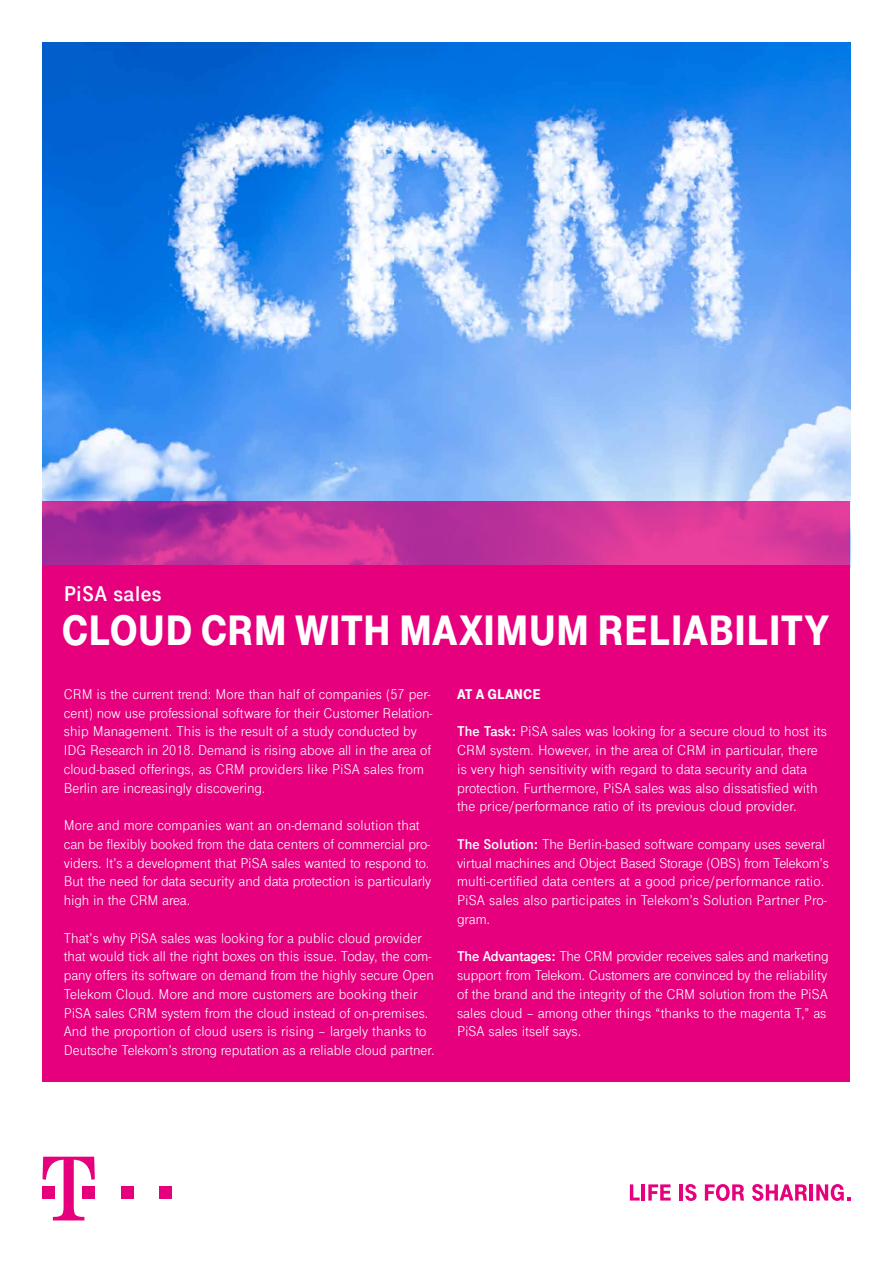
<style>
.page{position:relative;width:893px;height:1263px;background:#fff}
.page>*{position:absolute;margin:0;border:0;box-sizing:border-box;transform-origin:0 0}
.t1{font:900 45px "Tele Grotesk Next";letter-spacing:-.005em;color:#fff}
.t2{font:700 22.5px "Tele Grotesk Next";letter-spacing:.01em;color:#fff}
.t3{font:15px/18.8px "Tele Grotesk Next";color:#fff}
.t4{font:900 15px "Tele Grotesk Next";color:#fff}
.s1{font-weight:700}
</style>
<div class="page">
<img style="left:43px;top:43px;width:807px;height:458px">
<svg style="left:43px;top:501px;width:807px;height:64px;background:#c5339a"></svg>
<div style="left:43px;top:565px;width:807px;height:516px;background:#e6007d"></div>
<svg style="left:630px;top:1184px;width:10px;height:16px"></svg>
<hr style="left:642px;top:1184px;width:3px;height:16px;background:#e6007d">
<svg style="left:648px;top:1184px;width:23px;height:16px"></svg>
<hr style="left:679px;top:1184px;width:4px;height:16px;background:#e6007d">
<svg style="left:685px;top:1184px;width:12px;height:17px"></svg>
<svg style="left:705px;top:1184px;width:39px;height:17px"></svg>
<svg style="left:752px;top:1184px;width:55px;height:17px"></svg>
<hr style="left:810px;top:1184px;width:3px;height:16px;background:#e6007d">
<svg style="left:816px;top:1184px;width:34px;height:17px"></svg>
<div style="left:121px;top:1186px;width:13px;height:13px;background:#e6007d"></div>
<div style="left:159px;top:1186px;width:13px;height:13px;background:#e6007d"></div>
<svg style="left:43px;top:1157px;width:52px;height:63px"></svg>
<h2 class="t2" style="left:64px;top:581px;width:99px">PiSA sales</h2>
<h1 class="t1" style="left:62px;top:605px;width:769px">CLOUD CRM WITH MAXIMUM RELIABILITY</h1>
<p class="t3" style="left:64px;top:685px;width:370px">CRM is the current trend: More than half of companies (57 per&shy;cent) now use professional software for their Customer Relation&shy;ship Management. This is the result of a study conducted by IDG Research in 2018. Demand is rising above all in the area of cloud-based offerings, as CRM providers like PiSA sales from Berlin are increasingly discovering.</p>
<p class="t3" style="left:64px;top:816px;width:369px">More and more companies want an on-demand solution that can be flexibly booked from the data centers of commercial pro&shy;viders. It’s a development that PiSA sales wanted to respond to.<br>But the need for data security and data protection is particularly high in the CRM area.</p>
<p class="t3" style="left:64px;top:928px;width:372px">That’s why PiSA sales was looking for a public cloud provider that would tick all the right boxes on this issue. Today, the com&shy;pany offers its software on demand from the highly secure Open Telekom Cloud. More and more customers are booking their PiSA sales CRM system from the cloud instead of on-premises.<br>And the proportion of cloud users is rising – largely thanks to Deutsche Telekom’s strong reputation as a reliable cloud partner.</p>
<p class="t4" style="left:457px;top:685px;width:85px">AT A GLANCE</p>
<p class="t3" style="left:457px;top:722px;width:371px"><span class="s1">The Task:</span> PiSA sales was looking for a secure cloud to host its CRM system. However, in the area of CRM in particular, there is very high sensitivity with regard to data security and data protection. Furthermore, PiSA sales was also dissatisfied with the price/performance ratio of its previous cloud provider.</p>
<p class="t3" style="left:457px;top:835px;width:373px"><span class="s1">The Solution:</span> The Berlin-based software company uses several virtual machines and Object Based Storage (OBS) from Telekom’s multi-certified data centers at a good price/performance ratio.<br>PiSA sales also participates in Telekom’s Solution Partner Pro&shy;gram.</p>
<p class="t3" style="left:457px;top:947px;width:373px"><span class="s1">The Advantages:</span> The CRM provider receives sales and marketing support from Telekom. Customers are convinced by the reliability of the brand and the integrity of the CRM solution from the PiSA sales cloud – among other things “thanks to the magenta T,” as PiSA sales itself says.</p>
</div>
